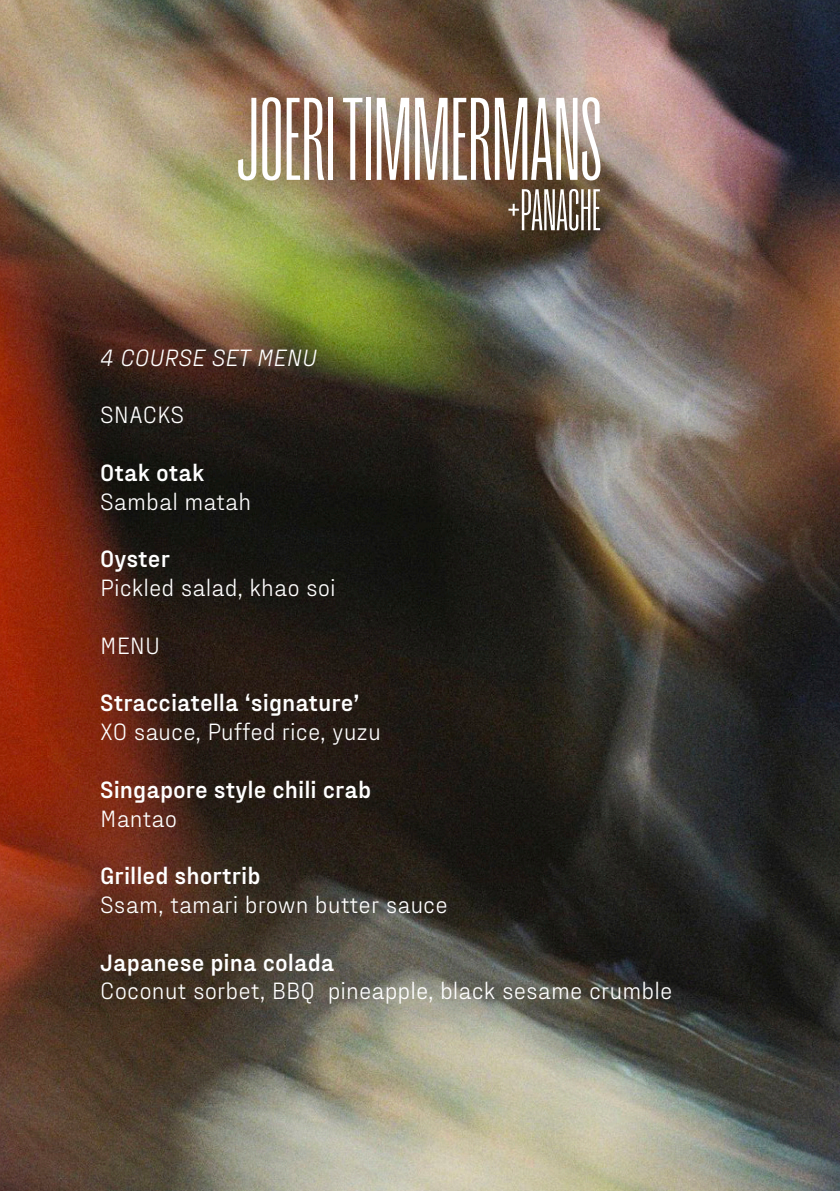
<style>
.page{position:relative;width:840px;height:1191px;background:#fff}
.page>*{position:absolute;margin:0;border:0;box-sizing:border-box;transform-origin:0 0}
.t1{font:120px "PP Right Grotesk Tall Fine";color:#fff}
.t2{font:60px "PP Right Grotesk Tall Fine";color:#fff}
.t3{font:300 24px "PP Fraktion Sans";color:#fff}
.t4{font:700 24px "PP Fraktion Sans";color:#fff}
.t5{font:italic 300 24px "PP Fraktion Sans";color:#fff}
</style>
<div class="page">
<img style="left:0;top:0;width:839px;height:1191px">
<p class="t1" style="left:237px;top:81px;width:366px">JOERI TIMMERMANS</p>
<p class="t2" style="left:506px;top:181px;width:95px">+PANACHE</p>
<p class="t5" style="left:100px;top:338px;width:218px">4 COURSE SET MENU</p>
<p class="t3" style="left:100px;top:396px;width:85px">SNACKS</p>
<p class="t4" style="left:100px;top:453px;width:106px">Otak otak</p>
<p class="t3" style="left:100px;top:482px;width:153px">Sambal matah</p>
<p class="t4" style="left:100px;top:539px;width:71px">Oyster</p>
<p class="t3" style="left:100px;top:569px;width:237px">Pickled salad, khao soi</p>
<p class="t3" style="left:100px;top:626px;width:61px">MENU</p>
<p class="t4" style="left:100px;top:683px;width:261px">Stracciatella ‘signature’</p>
<p class="t3" style="left:100px;top:713px;width:282px">XO sauce, Puffed rice, yuzu</p>
<p class="t4" style="left:100px;top:770px;width:272px">Singapore style chili crab</p>
<p class="t3" style="left:100px;top:799px;width:78px">Mantao</p>
<p class="t4" style="left:100px;top:856px;width:162px">Grilled shortrib</p>
<p class="t3" style="left:100px;top:885px;width:349px">Ssam, tamari brown butter sauce</p>
<p class="t4" style="left:100px;top:942px;width:235px">Japanese pina colada</p>
<p class="t3" style="left:100px;top:972px;width:573px">Coconut sorbet, BBQ pineapple, black sesame crumble</p>
</div>
